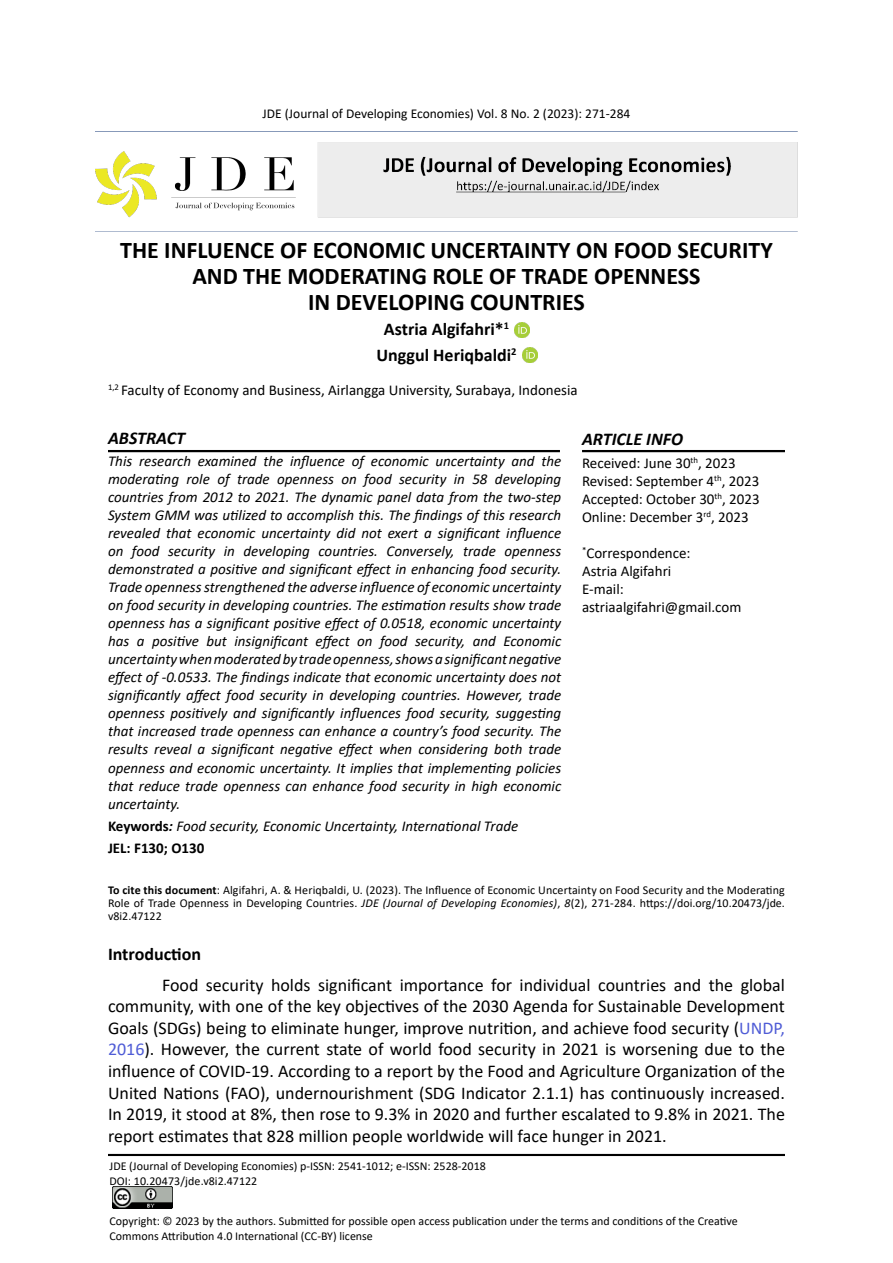
<style>
.page{position:relative;width:893px;height:1263px;background:#fff}
.page>*{position:absolute;margin:0;border:0;box-sizing:border-box;transform-origin:0 0}
.t1{font:700 24px/26px "Calibri";color:#000;text-align:center}
.t2{font:18px/21.6px "Calibri";color:#000;text-align:justify}
.t3{font:700 18px "Calibri";color:#000}
.t4{font:italic 700 18px "Calibri";color:#000}
.t5{font:italic 15px/18px "Calibri";color:#000;text-align:justify}
.Paragraph_Style_1{font:15px "Calibri";color:#000}
.t6{font:700 15px "Calibri";color:#000}
.t7{font:13.5px "Calibri";color:#000}
.t8{font:12px/12.9px "Calibri";color:#000;text-align:justify}
.s1{font-weight:700;font-style:normal}
.s2{font-weight:700}
.s3{font-style:italic}
.s4{color:#4f5cd6}
</style>
<div class="page">
<img style="left:95px;top:131px;width:702px;height:101px">
<hr style="left:108px;top:1154px;width:677px;height:2px;background:#000">
<img style="left:112px;top:1187px;width:61px;height:21px">
<hr style="left:108px;top:450px;width:452px;height:2px;background:#000">
<hr style="left:582px;top:450px;width:203px;height:2px;background:#000">
<img style="left:522px;top:348px;width:16px;height:15px">
<img style="left:514px;top:322px;width:16px;height:15px">
<p class="t7" style="left:263px;top:104px;width:369px">JDE (Journal of Developing Economies) Vol. 8 No. 2 (2023): 271-284</p>
<p class="t1" style="left:120px;top:237px;width:654px">THE INFLUENCE OF ECONOMIC UNCERTAINTY ON FOOD SECURITY<br>AND THE MODERATING ROLE OF TRADE OPENNESS</p>
<p class="t1" style="left:308px;top:288px;width:278px">IN DEVELOPING COUNTRIES</p>
<p class="t3" style="left:384px;top:316px;width:127px">Astria Algifahri*<sup>1</sup></p>
<p class="t3" style="left:376px;top:342px;width:142px">Unggul Heriqbaldi<sup>2</sup></p>
<p class="Paragraph_Style_1" style="left:108px;top:379px;width:471px"><sup>1,2</sup> Faculty of Economy and Business, Airlangga University, Surabaya, Indonesia</p>
<p class="t4" style="left:108px;top:425px;width:79px">ABSTRACT</p>
<p class="t5" style="left:108px;top:452px;width:455px">This research examined the influence of economic uncertainty and the moderating role of trade openness on food security in 58 developing countries from 2012 to 2021. The dynamic panel data from the two-step System GMM was utilized to accomplish this. The findings of this research revealed that economic uncertainty did not exert a significant influence on food security in developing countries. Conversely, trade openness demonstrated a positive and significant effect in enhancing food security.<br>Trade openness strengthened the adverse influence of economic uncertainty on food security in developing countries. The estimation results show trade openness has a significant positive effect of 0.0518, economic uncertainty has a positive but insignificant effect on food security, and Economic uncertainty when moderated by trade openness, shows a significant negative effect of -0.0533. The findings indicate that economic uncertainty does not significantly affect food security in developing countries. However, trade openness positively and significantly influences food security, suggesting that increased trade openness can enhance a country’s food security. The results reveal a significant negative effect when considering both trade openness and economic uncertainty. It implies that implementing policies that reduce trade openness can enhance food security in high economic uncertainty.</p>
<p class="t5" style="left:108px;top:816px;width:412px"><span class="s1">Keywords</span><span class="s2">:</span> Food security, Economic Uncertainty, International Trade</p>
<p class="t6" style="left:108px;top:837px;width:98px">JEL: F130; O130</p>
<p class="t8" style="left:108px;top:883px;width:678px"><span class="s2">To cite this document</span>: Algifahri, A. &amp; Heriqbaldi, U. (2023). The Influence of Economic Uncertainty on Food Security and the Moderating Role of Trade Openness in Developing Countries. <span class="s3">JDE (Journal of Developing Economies)</span>, <span class="s3">8</span>(2), 271-284. https://doi.org/10.20473/jde. v8i2.47122</p>
<p class="t3" style="left:108px;top:941px;width:95px">Introduction</p>
<p class="t2" style="left:108px;top:973px;width:678px;text-indent:54px">Food security holds significant importance for individual countries and the global community, with one of the key objectives of the 2030 Agenda for Sustainable Development Goals (SDGs) being to eliminate hunger, improve nutrition, and achieve food security (<span class="s4">UNDP, 2016</span>). However, the current state of world food security in 2021 is worsening due to the influence of COVID-19. According to a report by the Food and Agriculture Organization of the United Nations (FAO), undernourishment (SDG Indicator 2.1.1) has continuously increased.<br>In 2019, it stood at 8%, then rose to 9.3% in 2020 and further escalated to 9.8% in 2021. The report estimates that 828 million people worldwide will face hunger in 2021.</p>
<p class="t8" style="left:110px;top:1159px;width:378px">JDE (Journal of Developing Economies) p-ISSN: 2541-1012; e-ISSN: 2528-2018</p>
<p class="t8" style="left:110px;top:1174px;width:149px">DOI: 10.20473/jde.v8i2.47122</p>
<p class="t8" style="left:110px;top:1214px;width:630px;line-height:14.4px">Copyright: © 2023 by the authors. Submitted for possible open access publication under the terms and conditions of the Creative<br>Commons Attribution 4.0 International (CC-BY) license</p>
<p class="t4" style="left:582px;top:427px;width:102px">ARTICLE INFO</p>
<p class="Paragraph_Style_1" style="left:582px;top:453px;width:155px">Received: June 30<sup>th</sup>, 2023</p>
<p class="Paragraph_Style_1" style="left:582px;top:471px;width:179px">Revised: September 4<sup>th</sup>, 2023</p>
<p class="Paragraph_Style_1" style="left:582px;top:489px;width:179px">Accepted: October 30<sup>th</sup>, 2023</p>
<p class="Paragraph_Style_1" style="left:582px;top:507px;width:168px">Online: December 3<sup>rd</sup>, 2023</p>
<p class="Paragraph_Style_1" style="left:582px;top:543px;width:110px"><sup>*</sup>Correspondence:</p>
<p class="Paragraph_Style_1" style="left:582px;top:561px;width:91px">Astria Algifahri</p>
<p class="Paragraph_Style_1" style="left:582px;top:579px;width:43px">E-mail:</p>
<p class="Paragraph_Style_1" style="left:582px;top:597px;width:161px">astriaalgifahri@gmail.com</p>
</div>
